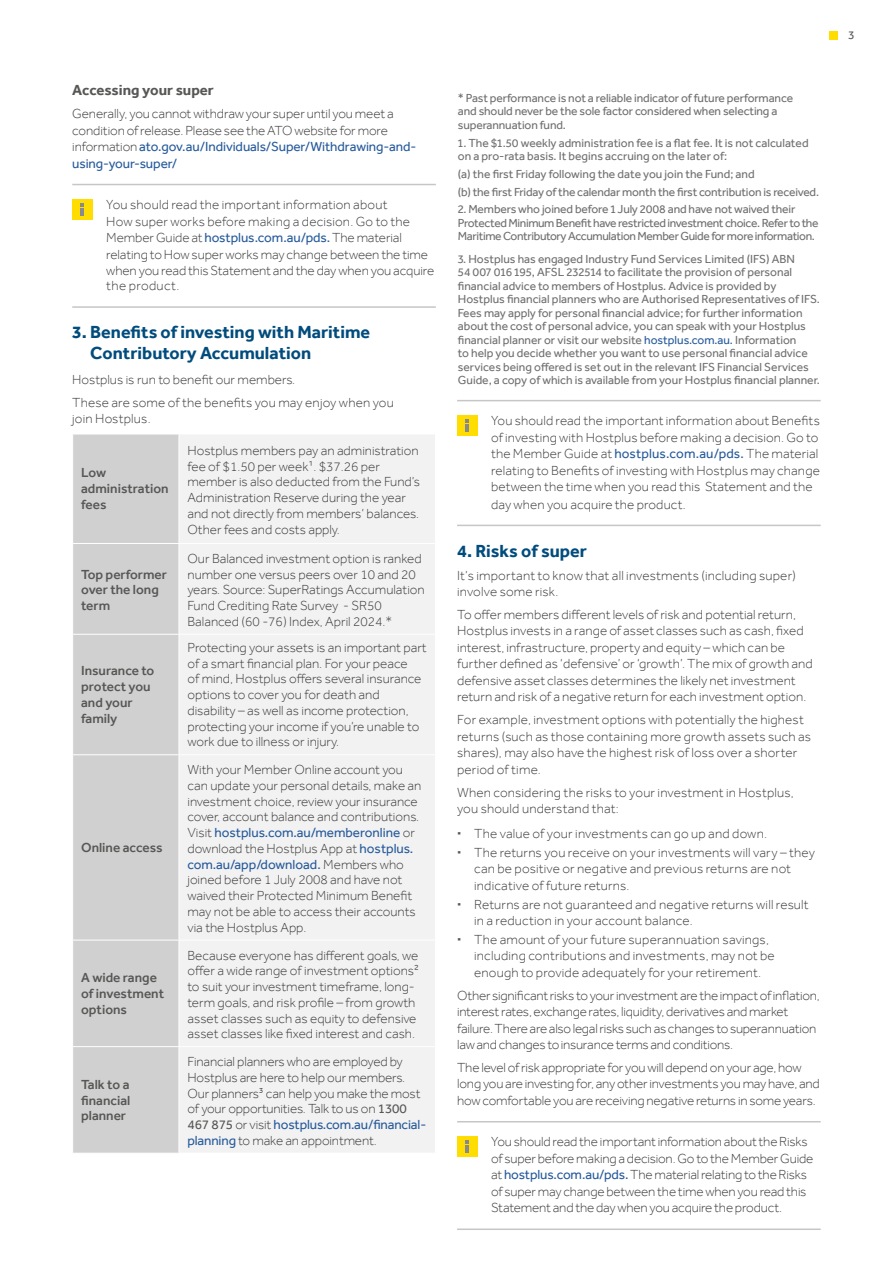
<style>
.page{position:relative;width:893px;height:1263px;background:#fff}
.page>*{position:absolute;margin:0;border:0;box-sizing:border-box;transform-origin:0 0}
.t1{font:700 18px/21px "Effra";color:#004c7d}
.t2{font:700 15px "Effra";color:#575756}
.t3{font:300 13.5px/15.8px "Effra";color:#3c3c3b}
.t4{font:500 13.5px/15.8px "Effra";color:#575756}
.t5{font:300 13.5px "Effra";letter-spacing:.025em;color:#3c3c3b}
.t6{font:12px/13.5px "Effra";color:#706f6f}
.t7{font:12px/13.5px "Effra";letter-spacing:-.03em;color:#706f6f}
.t8{font:12px "Effra";color:#575756}
.s1{font-weight:400;color:#275b9b}
.s2{font-weight:400;color:#575756}
.s3{color:#275b9b}
.s4{font-weight:700;font-size:15px;color:#575756}
</style>
<div class="page">
<div style="left:829px;top:31px;width:9px;height:9px;background:#fd0"></div>
<hr style="left:72px;top:184px;width:364px;height:1px;background:#c6c6c6">
<hr style="left:72px;top:306px;width:364px;height:2px;background:#c6c6c6">
<div style="left:72px;top:199px;width:21px;height:21px;background:#fd0"></div>
<svg style="left:81px;top:203px;width:3px;height:13px"></svg>
<div style="left:73px;top:435px;width:106px;height:718px;background:#d0d0d0"></div>
<div style="left:180px;top:435px;width:255px;height:717px;background:#f2f2f2"></div>
<hr style="left:72px;top:940px;width:107px;height:1px;background:#fff">
<hr style="left:179px;top:940px;width:257px;height:1px;background:#fff">
<hr style="left:179px;top:543px;width:257px;height:1px;background:#fff">
<hr style="left:72px;top:543px;width:107px;height:1px;background:#fff">
<hr style="left:72px;top:1046px;width:107px;height:1px;background:#fff">
<hr style="left:179px;top:1046px;width:257px;height:1px;background:#fff">
<hr style="left:72px;top:634px;width:107px;height:1px;background:#fff">
<hr style="left:72px;top:754px;width:107px;height:1px;background:#fff">
<hr style="left:179px;top:634px;width:257px;height:1px;background:#fff">
<hr style="left:179px;top:754px;width:257px;height:1px;background:#fff">
<hr style="left:457px;top:400px;width:364px;height:1px;background:#c6c6c6">
<hr style="left:457px;top:525px;width:364px;height:1px;background:#c6c6c6">
<hr style="left:457px;top:1121px;width:364px;height:1px;background:#c6c6c6">
<hr style="left:457px;top:1228px;width:364px;height:2px;background:#c6c6c6">
<div style="left:457px;top:416px;width:20px;height:20px;background:#fd0"></div>
<svg style="left:466px;top:420px;width:3px;height:12px"></svg>
<div style="left:457px;top:1137px;width:20px;height:20px;background:#fd0"></div>
<svg style="left:466px;top:1141px;width:3px;height:12px"></svg>
<p class="t2" style="left:72px;top:81px;width:143px">Accessing your super</p>
<p class="t3" style="left:72px;top:105px;width:345px;line-height:16.5px">Generally, you cannot withdraw your super until you meet a condition of release. Please see the ATO website for more information <span class="s1">ato.gov.au/Individuals/Super/Withdrawing-and&shy;using-your-super/</span></p>
<p class="t3" style="left:106px;top:196px;width:330px;line-height:16.5px">You should read the important information about<br>How super works before making a decision. Go to the Member Guide at <span class="s1">hostplus.com.au/pds.</span> The material relating to How super works may change between the time when you read this Statement and the day when you acquire</p>
<p class="t5" style="left:106px;top:278px;width:75px">the product.</p>
<h1 class="t1" style="left:90px;top:321px;width:281px;text-indent:-18px">3. Benefits of investing with Maritime<br>Contributory Accumulation</h1>
<p class="t3" style="left:72px;top:368px;width:323px;line-height:23px">Hostplus is run to benefit our members.<br>These are some of the benefits you may enjoy when you</p>
<p class="t3" style="left:72px;top:411px;width:80px">join Hostplus.</p>
<p class="t4" style="left:81px;top:465px;width:89px">Low administration fees</p>
<p class="t4" style="left:81px;top:566px;width:87px">Top performer over the long term</p>
<p class="t4" style="left:81px;top:663px;width:75px">Insurance to protect you and your family</p>
<p class="t4" style="left:81px;top:839px;width:83px">Online access</p>
<p class="t4" style="left:81px;top:970px;width:84px">A wide range of investment options</p>
<p class="t4" style="left:81px;top:1076px;width:51px;text-align:justify">Talk to a financial planner</p>
<p class="t3" style="left:187px;top:442px;width:234px">Hostplus members pay an administration fee of $1.50 per week1. $37.26 per member is also deducted from the Fund’s Administration Reserve during the year and not directly from members’ balances.<br>Other fees and costs apply.</p>
<p class="t3" style="left:187px;top:550px;width:239px">Our Balanced investment option is ranked number one versus peers over 10 and 20 years. Source: SuperRatings Accumulation Fund Crediting Rate Survey - SR50<br>Balanced (60 -76) Index, April 2024.*</p>
<p class="t3" style="left:187px;top:639px;width:241px">Protecting your assets is an important part of a smart financial plan. For your peace<br>of mind, Hostplus offers several insurance options to cover you for death and disability – as well as income protection, protecting your income if you’re unable to work due to illness or injury.</p>
<p class="t3" style="left:187px;top:762px;width:236px">With your Member Online account you can update your personal details, make an investment choice, review your insurance cover, account balance and contributions.<br>Visit <span class="s1">hostplus.com.au/memberonline</span> or download the Hostplus App at <span class="s1">hostplus. com.au/app/download.</span> Members who joined before 1 July 2008 and have not waived their Protected Minimum Benefit may not be able to access their accounts via the Hostplus App.</p>
<p class="t3" style="left:187px;top:947px;width:233px">Because everyone has different goals, we offer a wide range of investment options2 to suit your investment timeframe, long&shy;term goals, and risk profile – from growth asset classes such as equity to defensive asset classes like fixed interest and cash.</p>
<p class="t3" style="left:187px;top:1054px;width:240px">Financial planners who are employed by Hostplus are here to help our members.<br>Our planners3 can help you make the most of your opportunities. Talk to us on <span class="s2">1300<br>467 875</span> or visit <span class="s1">hostplus.com.au/financial&shy;planning</span> to make an appointment.</p>
<p class="t6" style="left:458px;top:91px;width:337px">* Past performance is not a reliable indicator of future performance and should never be the sole factor considered when selecting a superannuation fund.</p>
<p class="t6" style="left:458px;top:136px;width:352px">1. The $1.50 weekly administration fee is a flat fee. It is not calculated on a pro-rata basis. It begins accruing on the later of:</p>
<p class="t6" style="left:458px;top:165px;width:363px;line-height:17.7px">(a) the first Friday following the date you join the Fund; and<br>(b) the first Friday of the calendar month the first contribution is received.</p>
<p class="t7" style="left:458px;top:202px;width:362px">2. Members who joined before 1 July 2008 and have not waived their<br>Protected Minimum Benefit have restricted investment choice. Refer to the<br>Maritime Contributory Accumulation Member Guide for more information.</p>
<p class="t6" style="left:458px;top:252px;width:364px">3. Hostplus has engaged Industry Fund Services Limited (IFS) ABN<br>54 007 016 195, AFSL 232514 to facilitate the provision of personal financial advice to members of Hostplus. Advice is provided by Hostplus financial planners who are Authorised Representatives of IFS.<br>Fees may apply for personal financial advice; for further information about the cost of personal advice, you can speak with your Hostplus financial planner or visit our website <span class="s3">hostplus.com.au.</span> Information<br>to help you decide whether you want to use personal financial advice services being offered is set out in the relevant IFS Financial Services Guide, a copy of which is available from your Hostplus financial planner.</p>
<p class="t3" style="left:491px;top:412px;width:330px;line-height:16.6px">You should read the important information about Benefits of investing with Hostplus before making a decision. Go to the Member Guide at <span class="s1">hostplus.com.au/pds.</span> The material relating to Benefits of investing with Hostplus may change between the time when you read this Statement and the day when you acquire the product.</p>
<h1 class="t1" style="left:457px;top:540px;width:131px">4. Risks of super</h1>
<p class="t3" style="left:457px;top:567px;width:340px;line-height:16.5px">It’s important to know that all investments (including super) involve some risk.</p>
<p class="t3" style="left:457px;top:606px;width:357px;line-height:16.5px">To offer members different levels of risk and potential return, Hostplus invests in a range of asset classes such as cash, fixed interest, infrastructure, property and equity – which can be further defined as ‘defensive’ or ‘growth’. The mix of growth and defensive asset classes determines the likely net investment return and risk of a negative return for each investment option.</p>
<p class="t3" style="left:457px;top:711px;width:356px;line-height:16.5px">For example, investment options with potentially the highest returns (such as those containing more growth assets such as shares), may also have the highest risk of loss over a shorter period of time.</p>
<p class="t3" style="left:457px;top:784px;width:338px;line-height:16.5px">When considering the risks to your investment in Hostplus, you should understand that:</p>
<p class="t3" style="left:457px;top:824px;width:359px;line-height:18.6px"><span class="s4">·</span> The value of your investments can go up and down.<br><span class="s4">·</span> The returns you receive on your investments will vary – they</p>
<p class="t3" style="left:474px;top:860px;width:318px;line-height:16.5px">can be positive or negative and previous returns are not indicative of future returns.</p>
<p class="t3" style="left:474px;top:896px;width:336px;line-height:16.5px;text-indent:-17px"><span class="s4">·</span> Returns are not guaranteed and negative returns will result in a reduction in your account balance.</p>
<p class="t3" style="left:474px;top:931px;width:302px;line-height:16.5px;text-indent:-17px"><span class="s4">·</span> The amount of your future superannuation savings, including contributions and investments, may not be enough to provide adequately for your retirement.</p>
<p class="t3" style="left:457px;top:987px;width:364px;line-height:16.5px">Other significant risks to your investment are the impact of inflation, interest rates, exchange rates, liquidity, derivatives and market failure. There are also legal risks such as changes to superannuation law and changes to insurance terms and conditions.</p>
<p class="t3" style="left:457px;top:1059px;width:364px;line-height:16.5px">The level of risk appropriate for you will depend on your age, how long you are investing for, any other investments you may have, and how comfortable you are receiving negative returns in some years.</p>
<p class="t3" style="left:491px;top:1134px;width:324px;line-height:16.5px">You should read the important information about the Risks of super before making a decision. Go to the Member Guide at <span class="s1">hostplus.com.au/pds.</span> The material relating to the Risks of super may change between the time when you read this Statement and the day when you acquire the product.</p>
<p class="t8" style="left:848px;top:28px;width:8px">3</p>
</div>
